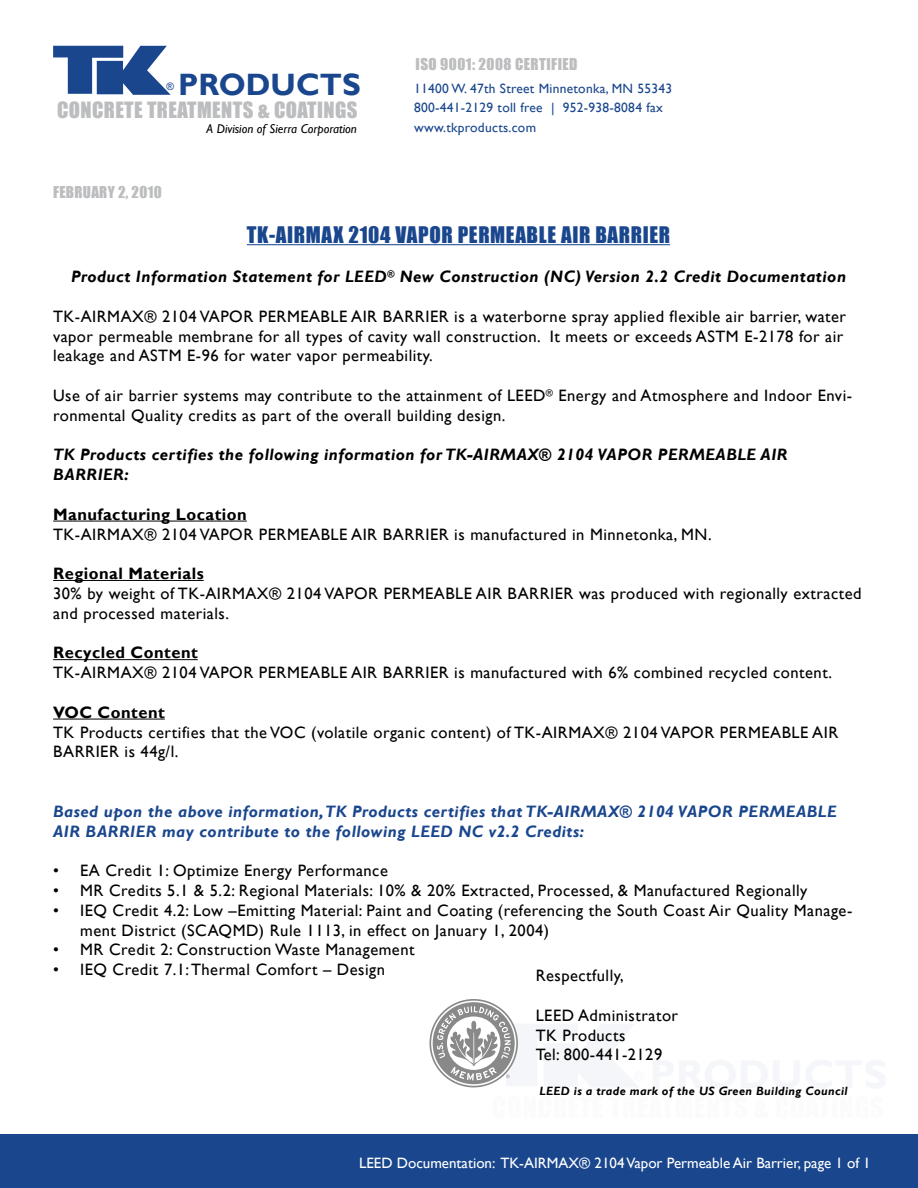
<style>
.page{position:relative;width:918px;height:1188px;background:#fff}
.page>*{position:absolute;margin:0;border:0;box-sizing:border-box;transform-origin:0 0}
.t1{font:700 30.9px "Gill Sans";color:#19468d}
.t2{font:21px "Impact";letter-spacing:.03em;color:#19468d}
.t3{font:20.55px "Impact";letter-spacing:.02em;color:#bcbdbf}
.t4{font:16.5px/19.8px "Gill Sans";letter-spacing:.03em;color:#000}
.t5{font:italic 700 16.5px/19.8px "Gill Sans";letter-spacing:.03em;color:#000}
.t6{font:italic 700 16.5px/19.8px "Gill Sans";letter-spacing:.03em;color:#19468d}
.t7{font:700 16.5px "Gill Sans";letter-spacing:.03em;color:#000}
.t8{font:15px "Gill Sans";color:#fff}
.t9{font:15px "Impact";letter-spacing:.03em;color:#bcbdbf}
.t10{font:13.5px/19.5px "Gill Sans";letter-spacing:.02em;color:#19468d}
.t11{font:italic 12.75px "Gill Sans";color:#000}
.t12{font:italic 700 12px "Gill Sans";letter-spacing:.03em;color:#000}
.t13{font:10.35px "Arial";color:#19468d}
</style>
<div class="page">
<svg style="left:53px;top:46px;width:118px;height:49px"></svg>
<div style="left:0;top:1134px;width:918px;height:54px;background:#19468d"></div>
<hr style="left:247px;top:244px;width:423px;height:1px;background:#19468d">
<hr style="left:53px;top:521px;width:194px;height:1px;background:#000">
<hr style="left:53px;top:580px;width:151px;height:1px;background:#000">
<hr style="left:53px;top:659px;width:145px;height:1px;background:#000">
<hr style="left:53px;top:719px;width:112px;height:1px;background:#000">
<svg style="left:429px;top:999px;width:209px;height:89px"></svg>
<p class="t13" style="left:167px;top:79px;width:9px">®</p>
<h1 class="t1" style="left:178px;top:66px;width:184px">PRODUCTS</h1>
<p class="t3" style="left:57px;top:94px;width:302px">CONCRETE TREATMENTS &amp; COATINGS</p>
<p class="t11" style="left:207px;top:121px;width:152px">A Division of Sierra Corporation</p>
<p class="t9" style="left:53px;top:180px;width:110px">FEBRUARY 2, 2010</p>
<p class="t9" style="left:416px;top:53px;width:163px">ISO 9001: 2008 CERTIFIED</p>
<p class="t10" style="left:414px;top:79px;width:260px">11400 W. 47th Street Minnetonka, MN 55343<br>800-441-2129 toll free | 952-938-8084 fax www.tkproducts.com</p>
<p class="t2" style="left:247px;top:218px;width:425px">TK-AIRMAX 2104 VAPOR PERMEABLE AIR BARRIER</p>
<p class="t5" style="left:71px;top:267px;width:777px">Product Information Statement for LEED<sup>®</sup> New Construction (NC) Version 2.2 Credit Documentation</p>
<p class="t4" style="left:53px;top:307px;width:795px">TK-AIRMAX® 2104 VAPOR PERMEABLE AIR BARRIER is a waterborne spray applied flexible air barrier, water vapor permeable membrane for all types of cavity wall construction. It meets or exceeds ASTM E-2178 for air leakage and ASTM E-96 for water vapor permeability.</p>
<p class="t4" style="left:53px;top:386px;width:800px">Use of air barrier systems may contribute to the attainment of LEED<sup>®</sup> Energy and Atmosphere and Indoor Envi&shy;ronmental Quality credits as part of the overall building design.</p>
<p class="t5" style="left:53px;top:445px;width:736px">TK Products certifies the following information for TK-AIRMAX® 2104 VAPOR PERMEABLE AIR<br>BARRIER:</p>
<p class="t7" style="left:53px;top:504px;width:195px">Manufacturing Location</p>
<p class="t4" style="left:53px;top:524px;width:660px">TK-AIRMAX® 2104 VAPOR PERMEABLE AIR BARRIER is manufactured in Minnetonka, MN.</p>
<p class="t7" style="left:53px;top:564px;width:152px">Regional Materials</p>
<p class="t4" style="left:53px;top:584px;width:810px">30% by weight of TK-AIRMAX® 2104 VAPOR PERMEABLE AIR BARRIER was produced with regionally extracted and processed materials.</p>
<p class="t7" style="left:53px;top:643px;width:146px">Recycled Content</p>
<p class="t4" style="left:53px;top:663px;width:780px">TK-AIRMAX® 2104 VAPOR PERMEABLE AIR BARRIER is manufactured with 6% combined recycled content.</p>
<p class="t7" style="left:53px;top:702px;width:113px">VOC Content</p>
<p class="t4" style="left:53px;top:722px;width:787px">TK Products certifies that the VOC (volatile organic content) of TK-AIRMAX® 2104 VAPOR PERMEABLE AIR<br>BARRIER is 44g/l.</p>
<p class="t6" style="left:53px;top:802px;width:785px">Based upon the above information, TK Products certifies that TK-AIRMAX® 2104 VAPOR PERMEABLE<br>AIR BARRIER may contribute to the following LEED NC v2.2 Credits:</p>
<p class="t4" style="left:53px;top:861px;width:336px">• EA Credit 1: Optimize Energy Performance</p>
<p class="t4" style="left:53px;top:881px;width:756px">• MR Credits 5.1 &amp; 5.2: Regional Materials: 10% &amp; 20% Extracted, Processed, &amp; Manufactured Regionally</p>
<p class="t4" style="left:80px;top:901px;width:774px;text-indent:-27px">• IEQ Credit 4.2: Low –Emitting Material: Paint and Coating (referencing the South Coast Air Quality Manage&shy;ment District (SCAQMD) Rule 1113, in effect on January 1, 2004)</p>
<p class="t4" style="left:53px;top:940px;width:363px">• MR Credit 2: Construction Waste Management</p>
<p class="t4" style="left:53px;top:960px;width:333px">• IEQ Credit 7.1: Thermal Comfort – Design</p>
<p class="t4" style="left:536px;top:966px;width:90px">Respectfully,</p>
<p class="t4" style="left:536px;top:1006px;width:144px">LEED Administrator<br>TK Products<br>Tel: 800-441-2129</p>
<p class="t12" style="left:539px;top:1084px;width:310px">LEED is a trade mark of the US Green Building Council</p>
<p class="t8" style="left:359px;top:1154px;width:513px">LEED Documentation: TK-AIRMAX® 2104 Vapor Permeable Air Barrier, page 1 of 1</p>
</div>
